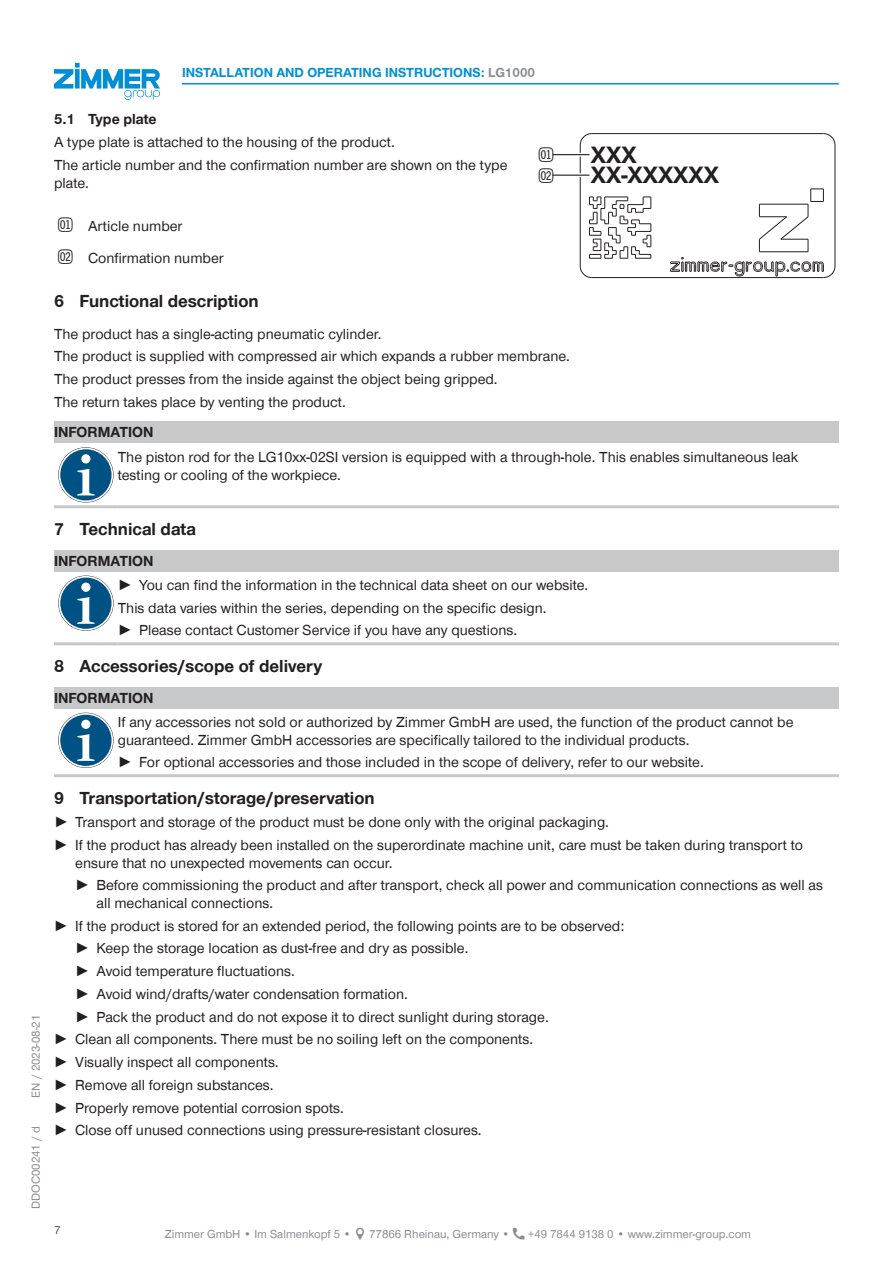
<style>
.page{position:relative;width:893px;height:1263px;background:#fff}
.page>*{position:absolute;margin:0;border:0;box-sizing:border-box;transform-origin:0 0}
.t1{font:700 24.3px/19.8px "Zimmer Group Sans Global";color:#231f20}
.t2{font:24.15px/20.5px "Double Digits Super Square";color:#231f20}
.t3{font:700 18px "Zimmer Group Sans Global";color:#231f20}
.t4{font:15px/22.8px "Zimmer Group Sans Global";color:#231f20}
.t5{font:700 15px "Zimmer Group Sans Global";color:#231f20}
.t6{font:700 13.5px "Zimmer Group Sans Global";color:#008fd5}
.t7{font:12px "Zimmer Group Sans Global";color:#8a8c8f}
.t8{font:12px "Zimmer Group Sans";color:#8a8c8f}
.t9{font:300 12px "Zimmer Group Sans";color:#231f20}
.s1{color:#8a8c8f}
.s2{font-family:"Double Digits Super Square";font-size:24px}
.s3{font-weight:700}
.s4{font-family:"Zimmer Group Sans"}
</style>
<div class="page">
<svg style="left:54px;top:63px;width:106px;height:37px"></svg>
<svg style="left:589px;top:197px;width:62px;height:62px"></svg>
<hr style="left:580px;top:145px;width:1px;height:121px;background:#231f20">
<hr style="left:592px;top:277px;width:231px;height:1px;background:#231f20">
<hr style="left:592px;top:133px;width:231px;height:1px;background:#231f20">
<hr style="left:835px;top:145px;width:1px;height:121px;background:#231f20">
<svg style="left:823px;top:133px;width:13px;height:13px"></svg>
<svg style="left:579px;top:133px;width:14px;height:13px"></svg>
<svg style="left:579px;top:265px;width:14px;height:13px"></svg>
<svg style="left:669px;top:188px;width:167px;height:90px"></svg>
<svg style="left:553px;top:153px;width:36px;height:4px"></svg>
<hr style="left:553px;top:154px;width:36px;height:1px;background:#231f20">
<svg style="left:553px;top:173px;width:36px;height:4px"></svg>
<hr style="left:553px;top:175px;width:36px;height:1px;background:#231f20">
<div style="left:54px;top:422px;width:785px;height:21px;background:#c7c8ca"></div>
<hr style="left:54px;top:505px;width:64px;height:3px;background:#c7c8ca">
<hr style="left:118px;top:505px;width:721px;height:3px;background:#c7c8ca">
<svg style="left:58px;top:447px;width:56px;height:55px"></svg>
<svg style="left:59px;top:448px;width:54px;height:54px"></svg>
<div style="left:60px;top:449px;width:52px;height:51px;background:#005285;border-radius:50%"></div>
<svg style="left:77px;top:469px;width:18px;height:26px"></svg>
<div style="left:81px;top:454px;width:9px;height:9px;background:#fff;border-radius:50%"></div>
<div style="left:54px;top:550px;width:785px;height:21px;background:#c7c8ca"></div>
<hr style="left:54px;top:642px;width:64px;height:3px;background:#c7c8ca">
<hr style="left:118px;top:642px;width:721px;height:3px;background:#c7c8ca">
<svg style="left:58px;top:576px;width:56px;height:55px"></svg>
<svg style="left:59px;top:576px;width:54px;height:54px"></svg>
<div style="left:60px;top:578px;width:52px;height:51px;background:#005285;border-radius:50%"></div>
<svg style="left:77px;top:597px;width:18px;height:27px"></svg>
<div style="left:81px;top:583px;width:9px;height:9px;background:#fff;border-radius:50%"></div>
<div style="left:54px;top:687px;width:785px;height:21px;background:#c7c8ca"></div>
<hr style="left:54px;top:774px;width:64px;height:3px;background:#c7c8ca">
<hr style="left:118px;top:774px;width:721px;height:3px;background:#c7c8ca">
<svg style="left:58px;top:713px;width:56px;height:55px"></svg>
<svg style="left:59px;top:713px;width:54px;height:54px"></svg>
<div style="left:60px;top:715px;width:52px;height:51px;background:#005285;border-radius:50%"></div>
<svg style="left:77px;top:734px;width:18px;height:27px"></svg>
<div style="left:81px;top:720px;width:9px;height:9px;background:#fff;border-radius:50%"></div>
<hr style="left:182px;top:83px;width:657px;height:2px;background:#008fd5">
<p class="t6" style="left:182px;top:65px;width:355px">INSTALLATION AND OPERATING INSTRUCTIONS: <span class="s1">LG1000</span></p>
<p class="t5" style="left:54px;top:110px;width:104px">5.1 Type plate</p>
<p class="t4" style="left:54px;top:131px;width:342px">A type plate is attached to the housing of the product.</p>
<h1 class="t1" style="left:591px;top:145px;width:130px">XXX<br>XX-XXXXXX</h1>
<h2 class="t2" style="left:539px;top:143px;width:20px">am an</h2>
<p class="t4" style="left:54px;top:156px;width:455px;line-height:18px">The article number and the confirmation number are shown on the type plate.</p>
<p class="t4" style="left:58px;top:210px;width:167px;line-height:32px"><span class="s2">am</span> Article number<br><span class="s2">an</span> Confirmation number</p>
<p class="t3" style="left:54px;top:291px;width:206px">6 Functional description</p>
<p class="t4" style="left:54px;top:322px;width:517px">The product has a single-acting pneumatic cylinder.<br>The product is supplied with compressed air which expands a rubber membrane.<br>The product presses from the inside against the object being gripped.<br>The return takes place by venting the product.</p>
<p class="t5" style="left:54px;top:423px;width:101px">INFORMATION</p>
<p class="t4" style="left:118px;top:447px;width:682px;line-height:18px">The piston rod for the LG10xx-02SI version is equipped with a through-hole. This enables simultaneous leak testing or cooling of the workpiece.</p>
<p class="t8" style="left:28px;top:1097px;width:84px;rotate:-90deg">EN / 2023-08-21</p>
<p class="t8" style="left:28px;top:1209px;width:84px;rotate:-90deg">DDOC00241 / d</p>
<p class="t3" style="left:54px;top:518px;width:143px">7 Technical data</p>
<p class="t4" style="left:118px;top:548px;width:472px;line-height:24.2px;text-indent:-64px"><span class="s3">INFORMATION<br></span><span class="s4">►</span> You can find the information in the technical data sheet on our website.</p>
<p class="t4" style="left:118px;top:596px;width:430px">This data varies within the series, depending on the specific design. <span class="s4">►</span> Please contact Customer Service if you have any questions.</p>
<p class="t3" style="left:54px;top:655px;width:270px">8 Accessories/scope of delivery</p>
<p class="t5" style="left:54px;top:689px;width:101px">INFORMATION</p>
<p class="t4" style="left:118px;top:713px;width:677px;line-height:18px">If any accessories not sold or authorized by Zimmer GmbH are used, the function of the product cannot be guaranteed. Zimmer GmbH accessories are specifically tailored to the individual products.</p>
<p class="t4" style="left:118px;top:751px;width:587px"><span class="s4">►</span> For optional accessories and those included in the scope of delivery, refer to our website.</p>
<p class="t3" style="left:54px;top:787px;width:322px">9 Transportation/storage/preservation</p>
<p class="t4" style="left:54px;top:810px;width:750px"><span class="s4">►</span> Transport and storage of the product must be done only with the original packaging.<br><span class="s4">►</span> If the product has already been installed on the superordinate machine unit, care must be taken during transport to</p>
<p class="t4" style="left:75px;top:851px;width:749px;line-height:22.2px">ensure that no unexpected movements can occur.<br><span class="s4">►</span> Before commissioning the product and after transport, check all power and communication connections as well as</p>
<p class="t4" style="left:96px;top:891px;width:178px">all mechanical connections.</p>
<p class="t4" style="left:54px;top:914px;width:572px"><span class="s4">►</span> If the product is stored for an extended period, the following points are to be observed:</p>
<p class="t4" style="left:75px;top:937px;width:395px"><span class="s4">►</span> Keep the storage location as dust-free and dry as possible.</p>
<p class="t4" style="left:75px;top:959px;width:221px"><span class="s4">►</span> Avoid temperature fluctuations.</p>
<p class="t4" style="left:75px;top:982px;width:334px"><span class="s4">►</span> Avoid wind/drafts/water condensation formation.</p>
<p class="t4" style="left:75px;top:1005px;width:475px"><span class="s4">►</span> Pack the product and do not expose it to direct sunlight during storage.</p>
<p class="t4" style="left:54px;top:1028px;width:481px"><span class="s4">►</span> Clean all components. There must be no soiling left on the components.</p>
<p class="t4" style="left:54px;top:1050px;width:226px"><span class="s4">►</span> Visually inspect all components.</p>
<p class="t4" style="left:54px;top:1073px;width:221px"><span class="s4">►</span> Remove all foreign substances.</p>
<p class="t4" style="left:54px;top:1096px;width:292px"><span class="s4">►</span> Properly remove potential corrosion spots.</p>
<p class="t4" style="left:54px;top:1119px;width:429px"><span class="s4">►</span> Close off unused connections using pressure-resistant closures.</p>
<p class="t9" style="left:54px;top:1222px;width:8px">7</p>
<p class="t7" style="left:165px;top:1227px;width:188px">Zimmer GmbH • Im Salmenkopf 5 •</p>
<p class="t7" style="left:369px;top:1227px;width:142px">77866 Rheinau, Germany •</p>
<p class="t7" style="left:528px;top:1227px;width:225px">+49 7844 9138 0 • www.zimmer-group.com</p>
</div>
